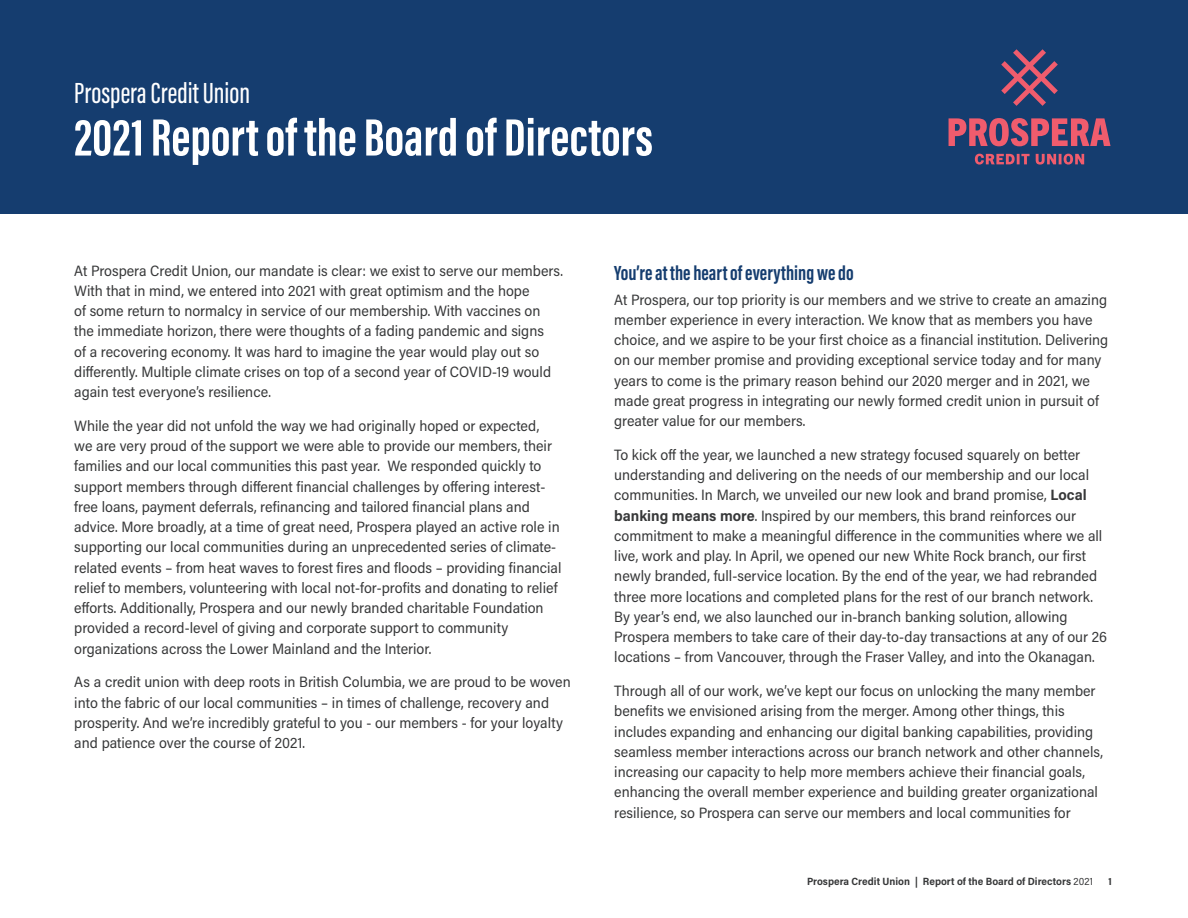
<style>
.page{position:relative;width:1188px;height:918px;background:#fff}
.page>*{position:absolute;margin:0;border:0;box-sizing:border-box;transform-origin:0 0}
.t1{font:700 54px "Acumin Pro Extra Cond";letter-spacing:.005em;color:#fff}
.t2{font:500 30px "Acumin Pro Extra Cond";color:#fff}
.t3{font:700 21px "Acumin Pro Extra Cond";color:#153d6f}
.t4{font:15px/20.2px "Acumin Pro Semi Cond";color:#373839}
.t5{font:700 10.5px "Acumin Pro Semi Cond";color:#373839}
.s1{font-weight:700}
.s2{font-weight:400}
</style>
<div class="page">
<div style="left:0;top:0;width:1187px;height:214px;background:#153d6f"></div>
<svg style="left:1001px;top:49px;width:57px;height:57px"></svg>
<svg style="left:975px;top:154px;width:109px;height:11px"></svg>
<svg style="left:949px;top:118px;width:162px;height:28px"></svg>
<h2 class="t2" style="left:74px;top:75px;width:177px">Prospera Credit Union</h2>
<h1 class="t1" style="left:74px;top:104px;width:580px">2021 Report of the Board of Directors</h1>
<p class="t4" style="left:74px;top:260px;width:490px">At Prospera Credit Union, our mandate is clear: we exist to serve our members.<br>With that in mind, we entered into 2021 with great optimism and the hope<br>of some return to normalcy in service of our membership. With vaccines on the immediate horizon, there were thoughts of a fading pandemic and signs<br>of a recovering economy. It was hard to imagine the year would play out so differently. Multiple climate crises on top of a second year of COVID-19 would again test everyone’s resilience.</p>
<p class="t4" style="left:74px;top:415px;width:489px">While the year did not unfold the way we had originally hoped or expected,<br>we are very proud of the support we were able to provide our members, their families and our local communities this past year. We responded quickly to support members through different financial challenges by offering interest&shy;free loans, payment deferrals, refinancing and tailored financial plans and advice. More broadly, at a time of great need, Prospera played an active role in supporting our local communities during an unprecedented series of climate&shy;related events – from heat waves to forest fires and floods – providing financial relief to members, volunteering with local not-for-profits and donating to relief efforts. Additionally, Prospera and our newly branded charitable Foundation provided a record-level of giving and corporate support to community organizations across the Lower Mainland and the Interior.</p>
<p class="t4" style="left:74px;top:671px;width:498px">As a credit union with deep roots in British Columbia, we are proud to be woven into the fabric of our local communities – in times of challenge, recovery and prosperity. And we’re incredibly grateful to you - our members - for your loyalty and patience over the course of 2021.</p>
<h3 class="t3" style="left:614px;top:260px;width:241px">You’re at the heart of everything we do</h3>
<p class="t4" style="left:614px;top:289px;width:496px">At Prospera, our top priority is our members and we strive to create an amazing member experience in every interaction. We know that as members you have choice, and we aspire to be your first choice as a financial institution. Delivering on our member promise and providing exceptional service today and for many years to come is the primary reason behind our 2020 merger and in 2021, we made great progress in integrating our newly formed credit union in pursuit of greater value for our members.</p>
<p class="t4" style="left:614px;top:444px;width:494px">To kick off the year, we launched a new strategy focused squarely on better understanding and delivering on the needs of our membership and our local communities. In March, we unveiled our new look and brand promise, <span class="s1">Local banking means more</span>. Inspired by our members, this brand reinforces our commitment to make a meaningful difference in the communities where we all live, work and play. In April, we opened our new White Rock branch, our first newly branded, full-service location. By the end of the year, we had rebranded three more locations and completed plans for the rest of our branch network.<br>By year’s end, we also launched our in-branch banking solution, allowing Prospera members to take care of their day-to-day transactions at any of our 26 locations – from Vancouver, through the Fraser Valley, and into the Okanagan.</p>
<p class="t4" style="left:614px;top:680px;width:490px">Through all of our work, we’ve kept our focus on unlocking the many member benefits we envisioned arising from the merger. Among other things, this includes expanding and enhancing our digital banking capabilities, providing seamless member interactions across our branch network and other channels, increasing our capacity to help more members achieve their financial goals, enhancing the overall member experience and building greater organizational resilience, so Prospera can serve our members and local communities for</p>
<p class="t5" style="left:807px;top:874px;width:287px">Prospera Credit Union | Report of the Board of Directors <span class="s2">2021</span></p>
<p class="t5" style="left:1108px;top:874px;width:5px">1</p>
</div>
